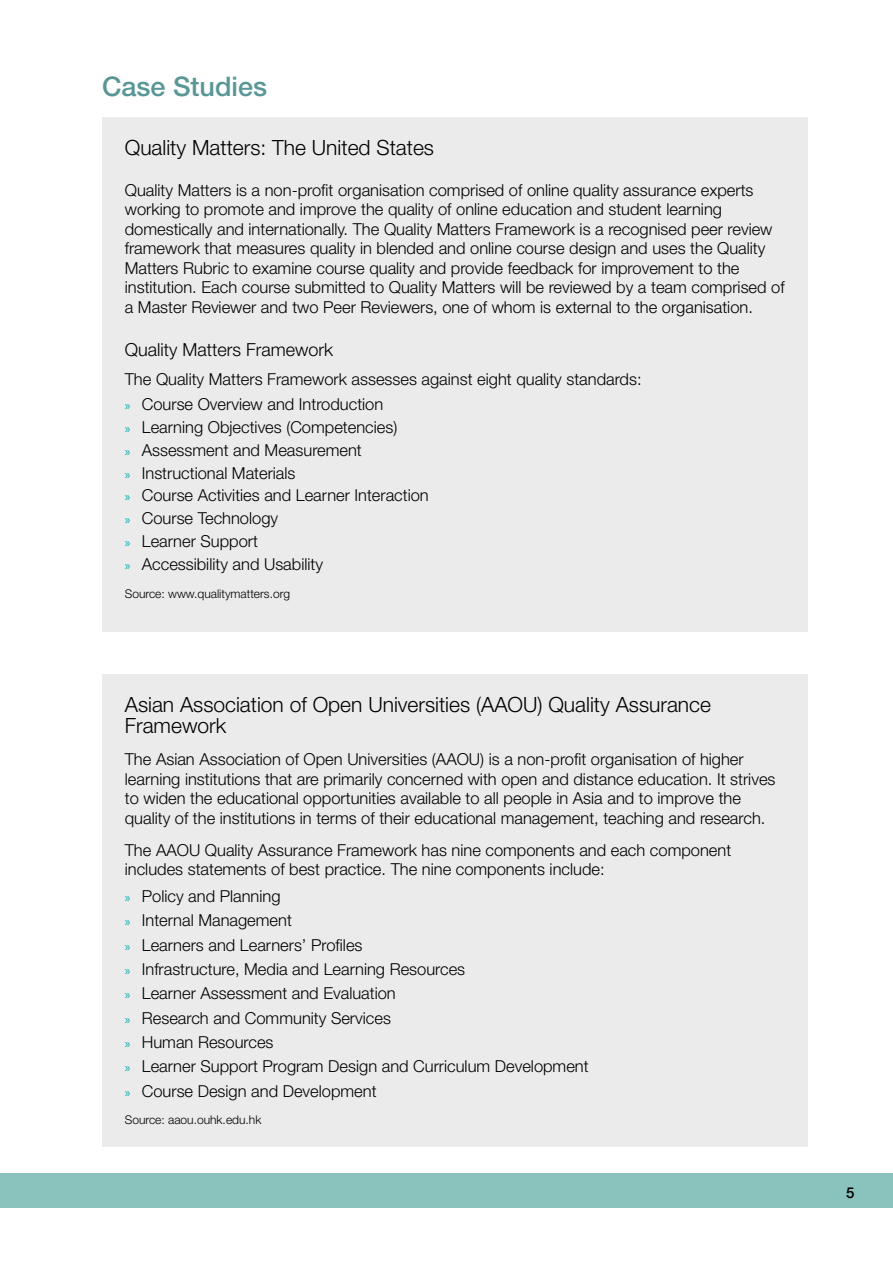
<style>
.page{position:relative;width:893px;height:1263px;background:#fff}
.page>*{position:absolute;margin:0;border:0;box-sizing:border-box;transform-origin:0 0}
.t1{font:500 27px "Helvetica Neue LT Std";color:#599696}
.Case_Study_Heading_1{font:300 21px/21px "Helvetica Neue LT Std";color:#000}
.Case_Study_Heading_2{font:300 18px "Helvetica Neue LT Std";color:#000}
.Body_text{font:300 16.5px/19.5px "Helvetica Neue LT Std";color:#000}
.t2{font:500 15px "Helvetica Neue LT Std";color:#000}
.Body_text-2{font:300 12px "Helvetica Neue LT Std";color:#000}
.Figure_Table_notes{font:300 12px "Helvetica Neue LT Std";color:#000}
.s1{font-family:"Myriad Pro";font-weight:400;font-size:13.5px;color:#00b1b0}
</style>
<div class="page">
<div style="left:0;top:1174px;width:89px;height:34px;background:#8ac2bd"></div>
<div style="left:714px;top:1174px;width:90px;height:34px;background:#8ac2bd"></div>
<div style="left:804px;top:1174px;width:89px;height:34px;background:#8ac2bd"></div>
<div style="left:89px;top:1174px;width:706px;height:34px;background:#8ac2bd"></div>
<div style="left:102px;top:117px;width:706px;height:514px;background:#ebebec"></div>
<div style="left:102px;top:674px;width:706px;height:472px;background:#ebebec"></div>
<h2 class="t1" style="left:102px;top:70px;width:167px">Case Studies</h2>
<h3 class="Case_Study_Heading_1" style="left:125px;top:136px;width:311px">Quality Matters: The United States</h3>
<p class="Body_text" style="left:125px;top:180px;width:661px">Quality Matters is a non-profit organisation comprised of online quality assurance experts working to promote and improve the quality of online education and student learning domestically and internationally. The Quality Matters Framework is a recognised peer review framework that measures quality in blended and online course design and uses the Quality Matters Rubric to examine course quality and provide feedback for improvement to the institution. Each course submitted to Quality Matters will be reviewed by a team comprised of a Master Reviewer and two Peer Reviewers, one of whom is external to the organisation.</p>
<h4 class="Case_Study_Heading_2" style="left:125px;top:338px;width:210px">Quality Matters Framework</h4>
<p class="Body_text" style="left:125px;top:369px;width:518px">The Quality Matters Framework assesses against eight quality standards:</p>
<p class="Body_text" style="left:125px;top:394px;width:260px"><span class="s1">»</span> Course Overview and Introduction</p>
<p class="Body_text" style="left:125px;top:417px;width:274px"><span class="s1">»</span> Learning Objectives (Competencies)</p>
<p class="Body_text" style="left:125px;top:440px;width:239px"><span class="s1">»</span> Assessment and Measurement</p>
<p class="Body_text" style="left:125px;top:463px;width:172px"><span class="s1">»</span> Instructional Materials</p>
<p class="Body_text" style="left:125px;top:485px;width:305px"><span class="s1">»</span> Course Activities and Learner Interaction</p>
<p class="Body_text" style="left:125px;top:508px;width:155px"><span class="s1">»</span> Course Technology</p>
<p class="Body_text" style="left:125px;top:531px;width:135px"><span class="s1">»</span> Learner Support</p>
<p class="Body_text" style="left:125px;top:554px;width:200px"><span class="s1">»</span> Accessibility and Usability</p>
<p class="Body_text-2" style="left:125px;top:587px;width:167px">Source: www.qualitymatters.org</p>
<h3 class="Case_Study_Heading_1" style="left:125px;top:693px;width:588px">Asian Association of Open Universities (AAOU) Quality Assurance<br>Framework</h3>
<p class="Body_text" style="left:125px;top:749px;width:652px">The Asian Association of Open Universities (AAOU) is a non-profit organisation of higher learning institutions that are primarily concerned with open and distance education. It strives to widen the educational opportunities available to all people in Asia and to improve the quality of the institutions in terms of their educational management, teaching and research.</p>
<p class="Body_text" style="left:125px;top:840px;width:608px">The AAOU Quality Assurance Framework has nine components and each component includes statements of best practice. The nine components include:</p>
<p class="Body_text" style="left:125px;top:886px;width:157px"><span class="s1">»</span> Policy and Planning</p>
<p class="Body_text" style="left:125px;top:910px;width:169px"><span class="s1">»</span> Internal Management</p>
<p class="Body_text" style="left:125px;top:935px;width:239px"><span class="s1">»</span> Learners and Learners’ Profiles</p>
<p class="Body_text" style="left:125px;top:959px;width:342px"><span class="s1">»</span> Infrastructure, Media and Learning Resources</p>
<p class="Body_text" style="left:125px;top:983px;width:272px"><span class="s1">»</span> Learner Assessment and Evaluation</p>
<p class="Body_text" style="left:125px;top:1008px;width:268px"><span class="s1">»</span> Research and Community Services</p>
<p class="Body_text" style="left:125px;top:1032px;width:150px"><span class="s1">»</span> Human Resources</p>
<p class="Body_text" style="left:125px;top:1056px;width:465px"><span class="s1">»</span> Learner Support Program Design and Curriculum Development</p>
<p class="Body_text" style="left:125px;top:1081px;width:253px"><span class="s1">»</span> Course Design and Development</p>
<p class="Figure_Table_notes" style="left:125px;top:1112px;width:138px">Source: aaou.ouhk.edu.hk</p>
<p class="t2" style="left:846px;top:1184px;width:10px">5</p>
</div>
